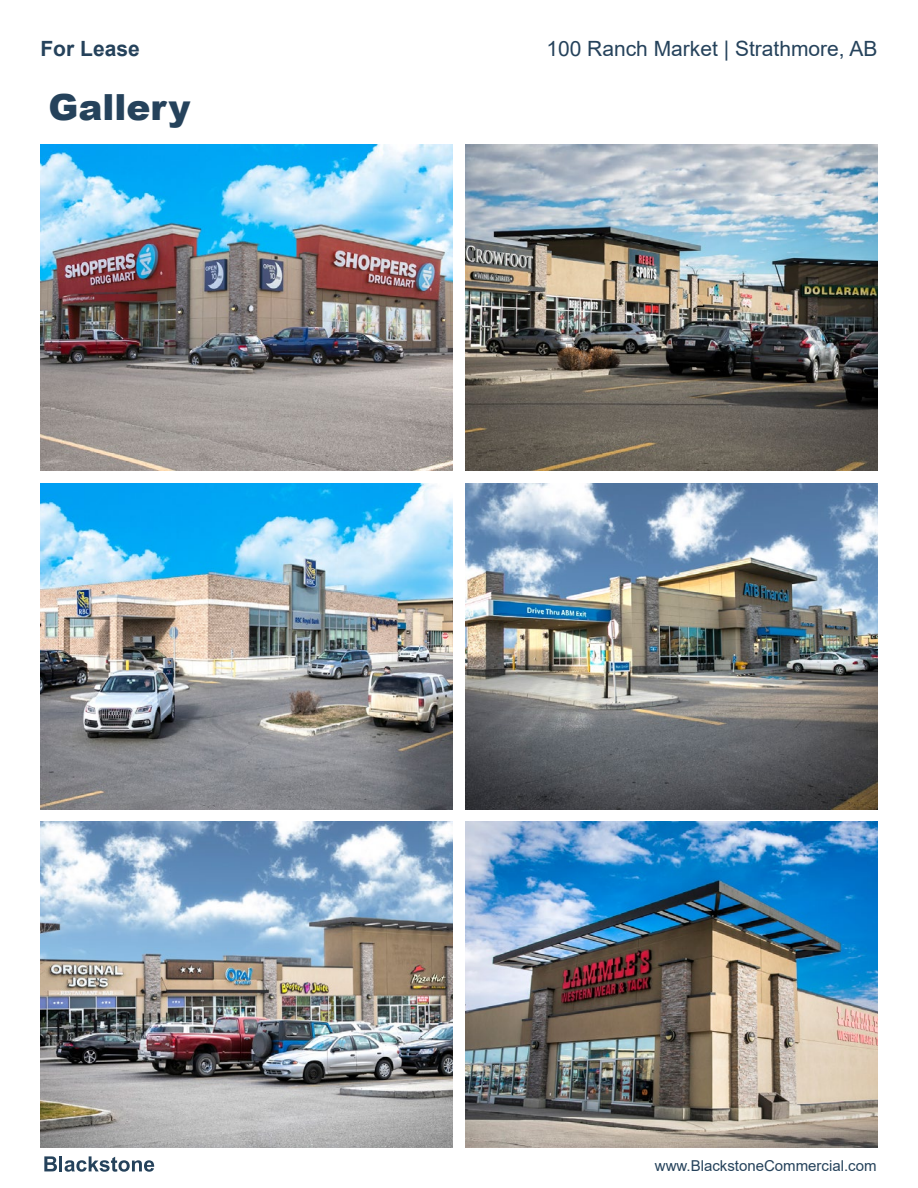
<style>
.page{position:relative;width:918px;height:1188px;background:#fff}
.page>*{position:absolute;margin:0;border:0;box-sizing:border-box;transform-origin:0 0}
.t1{font:900 36px "Arial";color:#25425b}
.t2{font:21px "Arial";color:#25425b}
.t3{font:700 21px "Arial";color:#25425b}
.t4{font:15px "Arial";color:#25425b}
</style>
<div class="page">
<svg style="left:44px;top:1156px;width:110px;height:16px"></svg>
<img style="left:40px;top:145px;width:413px;height:326px">
<img style="left:40px;top:483px;width:413px;height:326px">
<img style="left:40px;top:821px;width:413px;height:327px">
<img style="left:465px;top:145px;width:413px;height:326px">
<img style="left:465px;top:483px;width:413px;height:326px">
<img style="left:465px;top:821px;width:413px;height:327px">
<h2 class="t3" style="left:41px;top:34px;width:101px">For Lease</h2>
<h2 class="t2" style="left:546px;top:34px;width:333px">100 Ranch Market | Strathmore, AB</h2>
<h1 class="t1" style="left:49px;top:81px;width:144px">Gallery</h1>
<p class="t4" style="left:655px;top:1155px;width:223px">www.BlackstoneCommercial.com</p>
</div>
